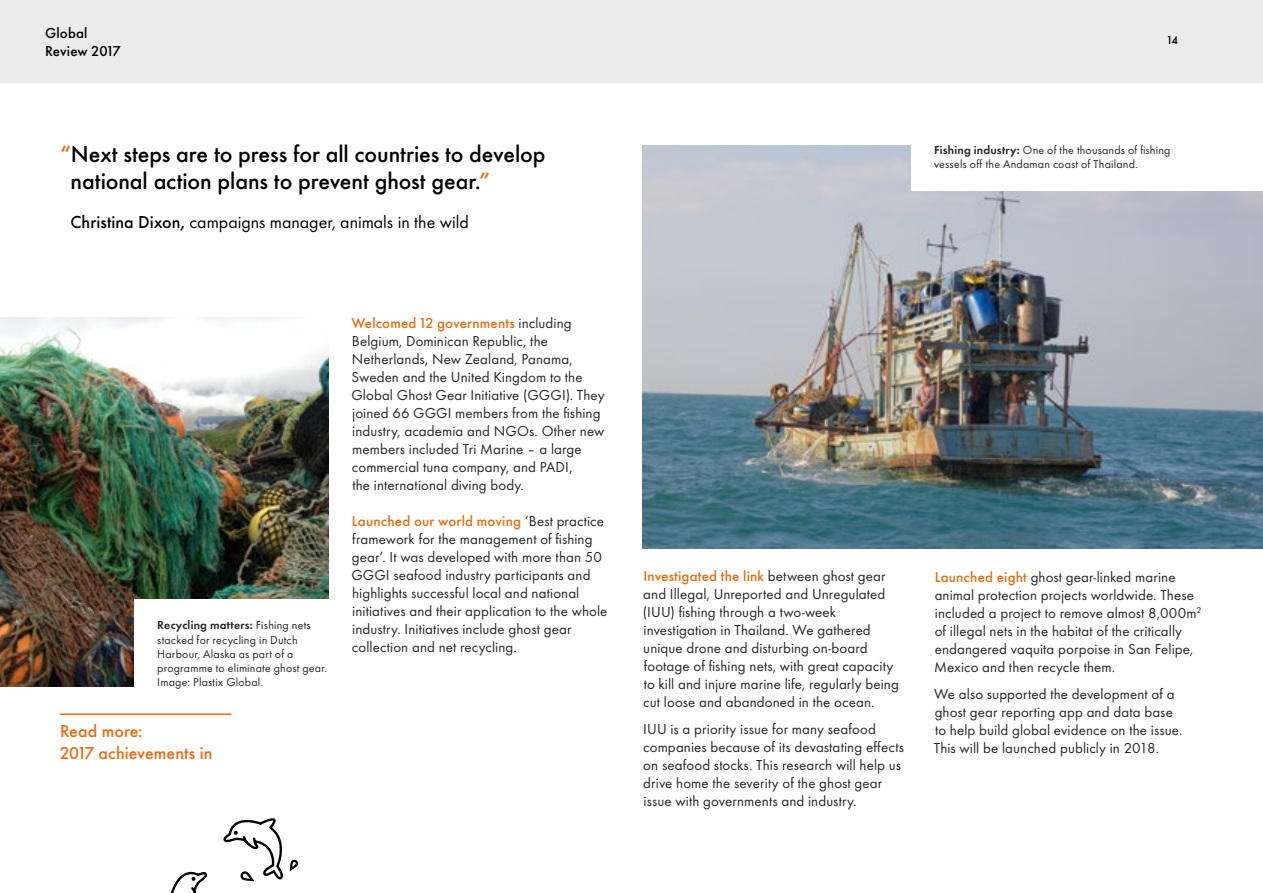
<style>
.page{position:relative;width:1263px;height:893px;background:#fff}
.page>*{position:absolute;margin:0;border:0;box-sizing:border-box;transform-origin:0 0}
.t1{font:500 24px/27px "Futura Round";letter-spacing:-.005em;color:#000}
.t2{font:18px "Futura Round";letter-spacing:-.005em;color:#000}
.t3{font:500 18px/21.8px "Futura Round";color:#ea6c11}
.t4{font:15px/18px "Futura Round";letter-spacing:.005em;color:#262626}
.t5{font:500 15px/18px "Futura Round";letter-spacing:.01em;color:#000}
.t6{font:12px/14.2px "Futura Round";letter-spacing:.015em;color:#262626}
.t7{font:500 12px "Futura Round";color:#000}
.s1{color:#ea6c11}
.s2{font-weight:500}
.s3{font-weight:600}
.s4{font-weight:500;color:#ea6c11}
</style>
<div class="page">
<div style="left:0;top:0;width:1263px;height:83px;background:#ebebeb"></div>
<img style="left:643px;top:146px;width:620px;height:403px">
<svg style="left:170px;top:871px;width:37px;height:22px"></svg>
<svg style="left:223px;top:818px;width:76px;height:64px"></svg>
<img style="left:0;top:318px;width:329px;height:368px">
<div style="left:135px;top:599px;width:205px;height:103px;background:#fff"></div>
<div style="left:912px;top:118px;width:351px;height:73px;background:#fff"></div>
<hr style="left:60px;top:713px;width:172px;height:2px;background:#ea6c11">
<p class="t5" style="left:45px;top:23px;width:77px">Global<br>Review 2017</p>
<p class="t7" style="left:1167px;top:31px;width:12px">14</p>
<h1 class="t1" style="left:71px;top:139px;width:477px;text-indent:-11px"><span class="s1">“</span>Next steps are to press for all countries to develop national action plans to prevent ghost gear.<span class="s1">”</span></h1>
<p class="t2" style="left:70px;top:209px;width:400px"><span class="s2">Christina Dixon,</span> campaigns manager, animals in the wild</p>
<p class="t6" style="left:157px;top:617px;width:171px"><span class="s3">Recycling matters:</span> Fishing nets stacked for recycling in Dutch<br>Harbour, Alaska as part of a programme to eliminate ghost gear.<br>Image: Plastix Global.</p>
<p class="t3" style="left:60px;top:719px;width:154px">Read more:<br>2017 achievements in</p>
<p class="t4" style="left:351px;top:313px;width:255px"><span class="s4">Welcomed 12 governments</span> including Belgium, Dominican Republic, the Netherlands, New Zealand, Panama, Sweden and the United Kingdom to the Global Ghost Gear Initiative (GGGI). They joined 66 GGGI members from the fishing industry, academia and NGOs. Other new members included Tri Marine – a large commercial tuna company, and PADI,<br>the international diving body.</p>
<p class="t4" style="left:351px;top:511px;width:258px"><span class="s4">Launched our world moving</span> ‘Best practice framework for the management of fishing gear’. It was developed with more than 50<br>GGGI seafood industry participants and highlights successful local and national initiatives and their application to the whole industry. Initiatives include ghost gear collection and net recycling.</p>
<p class="t6" style="left:934px;top:142px;width:238px"><span class="s3">Fishing industry:</span> One of the thousands of fishing vessels off the Andaman coast of Thailand.</p>
<p class="t4" style="left:643px;top:566px;width:257px"><span class="s4">Investigated the link</span> between ghost gear and Illegal, Unreported and Unregulated (IUU) fishing through a two-week investigation in Thailand. We gathered unique drone and disturbing on-board footage of fishing nets, with great capacity to kill and injure marine life, regularly being cut loose and abandoned in the ocean.</p>
<p class="t4" style="left:643px;top:719px;width:262px">IUU is a priority issue for many seafood companies because of its devastating effects on seafood stocks. This research will help us drive home the severity of the ghost gear issue with governments and industry.</p>
<p class="t4" style="left:934px;top:567px;width:269px"><span class="s4">Launched eight</span> ghost gear-linked marine animal protection projects worldwide. These included a project to remove almost 8,000m<sup>2 </sup>of illegal nets in the habitat of the critically endangered vaquita porpoise in San Felipe, Mexico and then recycle them.</p>
<p class="t4" style="left:934px;top:684px;width:250px">We also supported the development of a ghost gear reporting app and data base to help build global evidence on the issue.<br>This will be launched publicly in 2018.</p>
</div>
